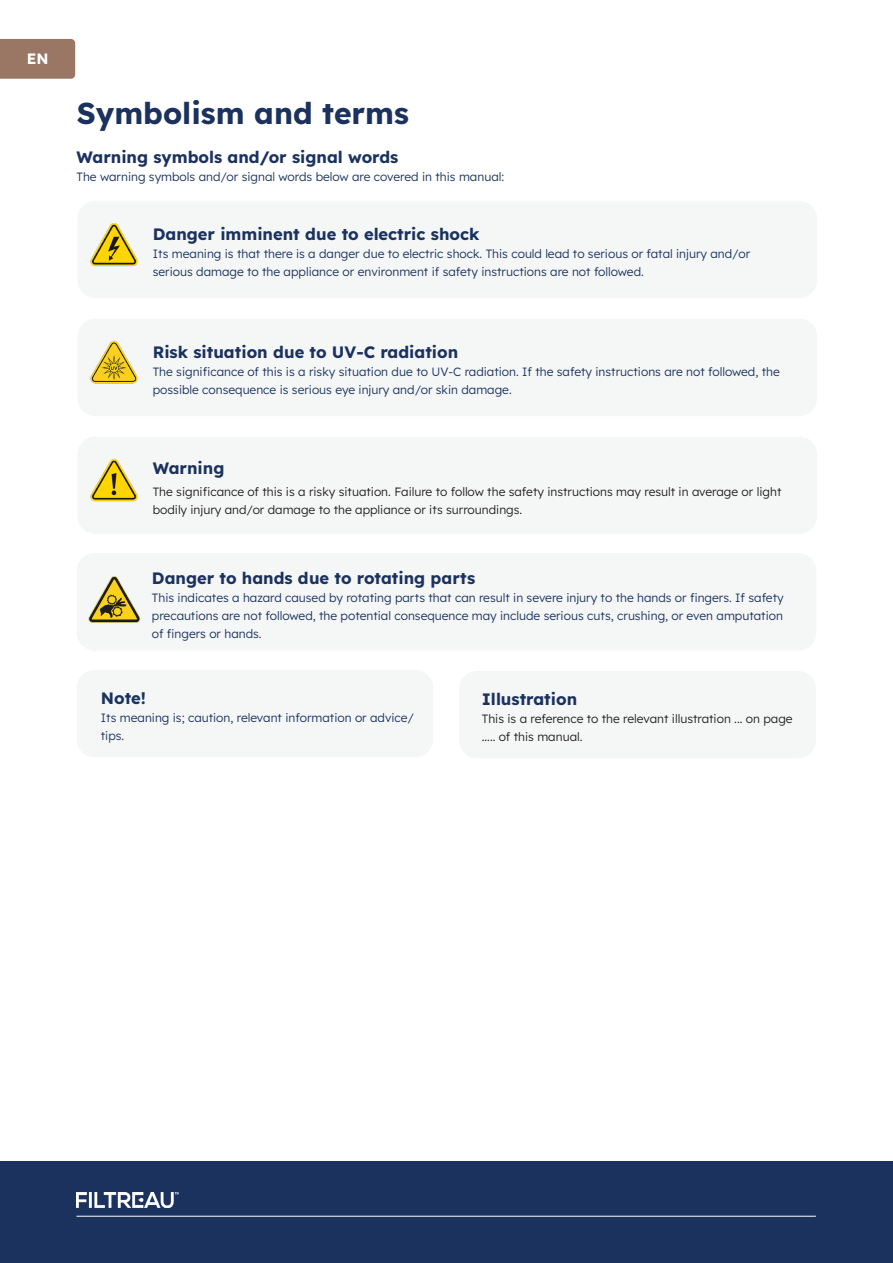
<style>
.page{position:relative;width:893px;height:1263px;background:#fff}
.page>*{position:absolute;margin:0;border:0;box-sizing:border-box;transform-origin:0 0}
.t1{font:700 30px "Lexend";color:#1b325f}
.t2{font:700 16.5px "Lexend";color:#1b325f}
.t3{font:700 15px "Lexend";color:#fff}
.t4{font:300 12px/18px "Lexend";color:#1b325f}
.t5{font:300 12px/18px "Lexend";color:#231f20}
</style>
<div class="page">
<div style="left:0;top:1161px;width:893px;height:102px;background:#1b325f"></div>
<img style="left:77px;top:1192px;width:102px;height:15px">
<hr style="left:77px;top:1216px;width:739px;height:1px;background:#fff">
<div style="left:0;top:39px;width:75px;height:40px;background:#9a7664"></div>
<div style="left:77px;top:670px;width:356px;height:87px;background:#f5f7f7;border-radius:18px"></div>
<div style="left:459px;top:671px;width:357px;height:87px;background:#f5f7f7;border-radius:18px"></div>
<div style="left:77px;top:436px;width:740px;height:98px;background:#f5f7f7;border-radius:18px"></div>
<img style="left:90px;top:459px;width:47px;height:43px">
<div style="left:77px;top:319px;width:740px;height:97px;background:#f5f7f7;border-radius:18px"></div>
<img style="left:90px;top:340px;width:47px;height:44px">
<div style="left:77px;top:201px;width:740px;height:97px;background:#f5f7f7;border-radius:18px"></div>
<img style="left:90px;top:223px;width:47px;height:44px">
<div style="left:77px;top:553px;width:739px;height:98px;background:#f5f7f7;border-radius:18px"></div>
<img style="left:88px;top:576px;width:52px;height:47px">
<p class="t3" style="left:27px;top:47px;width:23px">EN</p>
<p class="t1" style="left:77px;top:90px;width:334px">Symbolism and terms</p>
<p class="t2" style="left:77px;top:144px;width:323px">Warning symbols and/or signal words</p>
<p class="t4" style="left:77px;top:167px;width:429px">The warning symbols and/or signal words below are covered in this manual:</p>
<p class="t2" style="left:153px;top:221px;width:328px">Danger imminent due to electric shock</p>
<p class="t4" style="left:153px;top:244px;width:599px">Its meaning is that there is a danger due to electric shock. This could lead to serious or fatal injury and/or serious damage to the appliance or environment if safety instructions are not followed.</p>
<p class="t2" style="left:153px;top:339px;width:307px">Risk situation due to UV-C radiation</p>
<p class="t4" style="left:153px;top:362px;width:628px">The significance of this is a risky situation due to UV-C radiation. If the safety instructions are not followed, the possible consequence is serious eye injury and/or skin damage.</p>
<p class="t2" style="left:153px;top:455px;width:73px">Warning</p>
<p class="t5" style="left:153px;top:482px;width:630px">The significance of this is a risky situation. Failure to follow the safety instructions may result in average or light bodily injury and/or damage to the appliance or its surroundings.</p>
<p class="t2" style="left:152px;top:565px;width:325px">Danger to hands due to rotating parts</p>
<p class="t4" style="left:152px;top:587px;width:633px;text-align:justify">This indicates a hazard caused by rotating parts that can result in severe injury to the hands or fingers. If safety precautions are not followed, the potential consequence may include serious cuts, crushing, or even amputation of fingers or hands.</p>
<p class="t2" style="left:101px;top:685px;width:47px">Note!</p>
<p class="t4" style="left:101px;top:708px;width:315px">Its meaning is; caution, relevant information or advice/ tips.</p>
<p class="t2" style="left:482px;top:686px;width:97px">Illustration</p>
<p class="t5" style="left:482px;top:709px;width:312px">This is a reference to the relevant illustration ... on page ..... of this manual.</p>
</div>
